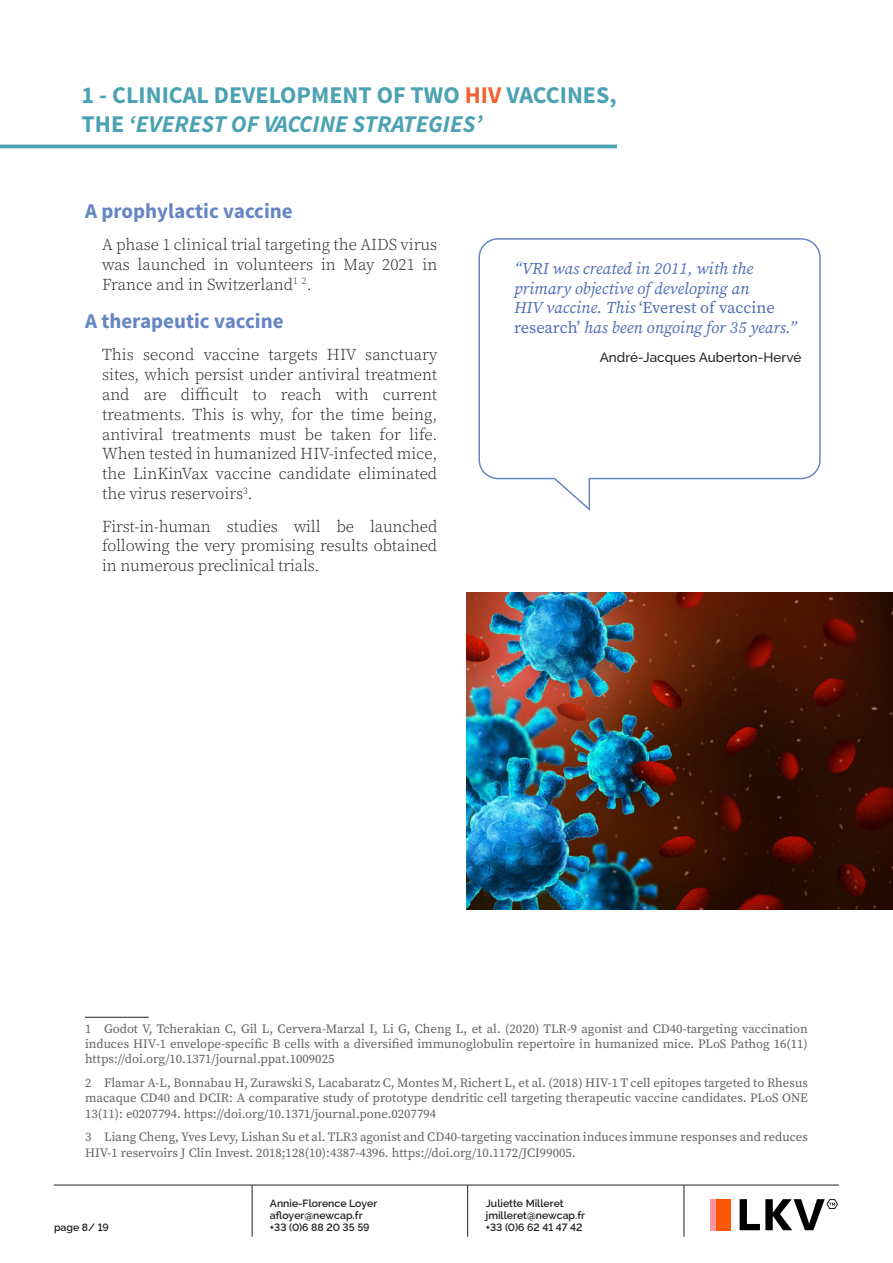
<style>
.page{position:relative;width:893px;height:1263px;background:#fff}
.page>*{position:absolute;margin:0;border:0;box-sizing:border-box;transform-origin:0 0}
.t1{font:700 24px/28.8px "Source Sans Pro";color:#4ba2b3}
.t2{font:700 21px "Source Sans Pro";color:#6585c3}
.t3{font:16.5px/19.8px "Source Serif Variable";color:#231f20;text-align:justify}
.t4{font:italic 16.5px/19.8px "Source Serif Variable";color:#516fb6}
.t5{font:500 13.5px "Raleway";color:#231f20}
.t6{font:12.75px/15.3px "Source Serif Variable";color:#636366;text-align:justify}
.t7{font:600 10.5px/12px "Raleway";color:#231f20}
.s1{color:#f16234}
.s2{font-style:italic}
.s3{font-style:normal}
</style>
<div class="page">
<div style="left:716px;top:1199px;width:15px;height:31px;background:#fa5700"></div>
<div style="left:710px;top:1199px;width:6px;height:31px;background:#ff94a3"></div>
<svg style="left:740px;top:1199px;width:98px;height:31px"></svg>
<hr style="left:54px;top:1185px;width:785px;height:1px;background:#231f20">
<hr style="left:252px;top:1185px;width:1px;height:51px;background:#231f20">
<hr style="left:467px;top:1185px;width:1px;height:51px;background:#231f20">
<hr style="left:684px;top:1185px;width:1px;height:51px;background:#231f20">
<hr style="left:0;top:145px;width:617px;height:3px;background:#4ba2b3">
<hr style="left:85px;top:1017px;width:64px;height:1px;background:#231f20">
<img style="left:467px;top:592px;width:426px;height:317px">
<svg style="left:478px;top:238px;width:343px;height:273px"></svg>
<h1 class="t1" style="left:82px;top:81px;width:536px">1 - CLINICAL DEVELOPMENT OF TWO <span class="s1">HIV</span> VACCINES,<br>THE <span class="s2">‘EVEREST OF VACCINE STRATEGIES’</span></h1>
<h2 class="t2" style="left:85px;top:200px;width:209px">A prophylactic vaccine</h2>
<p class="t3" style="left:102px;top:236px;width:337px">A phase 1 clinical trial targeting the AIDS virus was launched in volunteers in May 2021 in France and in Switzerland<sup>1</sup> <sup>2</sup>.</p>
<h2 class="t2" style="left:85px;top:311px;width:200px">A therapeutic vaccine</h2>
<p class="t3" style="left:102px;top:346px;width:337px">This second vaccine targets HIV sanctuary sites, which persist under antiviral treatment and are difficult to reach with current treatments. This is why, for the time being, antiviral treatments must be taken for life.<br>When tested in humanized HIV-infected mice, the LinKinVax vaccine candidate eliminated the virus reservoirs<sup>3</sup>.</p>
<p class="t3" style="left:102px;top:517px;width:337px">First-in-human studies will be launched following the very promising results obtained in numerous preclinical trials.</p>
<p class="t4" style="left:514px;top:260px;width:284px">“VRI was created in 2011, with the primary objective of developing an<br>HIV vaccine. This <span class="s3">‘Everest of vaccine research’</span> has been ongoing for 35 years.”</p>
<p class="t5" style="left:600px;top:350px;width:203px">André-Jacques Auberton-Hervé</p>
<p class="t6" style="left:85px;top:1022px;width:724px">1 Godot V, Tcherakian C, Gil L, Cervera-Marzal I, Li G, Cheng L, et al. (2020) TLR-9 agonist and CD40-targeting vaccination induces HIV-1 envelope-specific B cells with a diversified immunoglobulin repertoire in humanized mice. PLoS Pathog 16(11) https://doi.org/10.1371/journal.ppat.1009025</p>
<p class="t6" style="left:85px;top:1076px;width:724px">2 Flamar A-L, Bonnabau H, Zurawski S, Lacabaratz C, Montes M, Richert L, et al. (2018) HIV-1 T cell epitopes targeted to Rhesus macaque CD40 and DCIR: A comparative study of prototype dendritic cell targeting therapeutic vaccine candidates. PLoS ONE 13(11): e0207794. https://doi.org/10.1371/journal.pone.0207794</p>
<p class="t6" style="left:85px;top:1130px;width:724px">3 Liang Cheng, Yves Levy, Lishan Su et al. TLR3 agonist and CD40-targeting vaccination induces immune responses and reduces<br>HIV-1 reservoirs J Clin Invest. 2018;128(10):4387-4396. https://doi.org/10.1172/JCI99005.</p>
<p class="t7" style="left:54px;top:1221px;width:57px">page 8/ 19</p>
<p class="t7" style="left:270px;top:1198px;width:109px">Annie-Florence Loyer afloyer@newcap.fr +33 (0)6 88 20 35 59</p>
<p class="t7" style="left:486px;top:1198px;width:101px">Juliette Milleret jmilleret@newcap.fr +33 (0)6 62 41 47 42</p>
</div>
